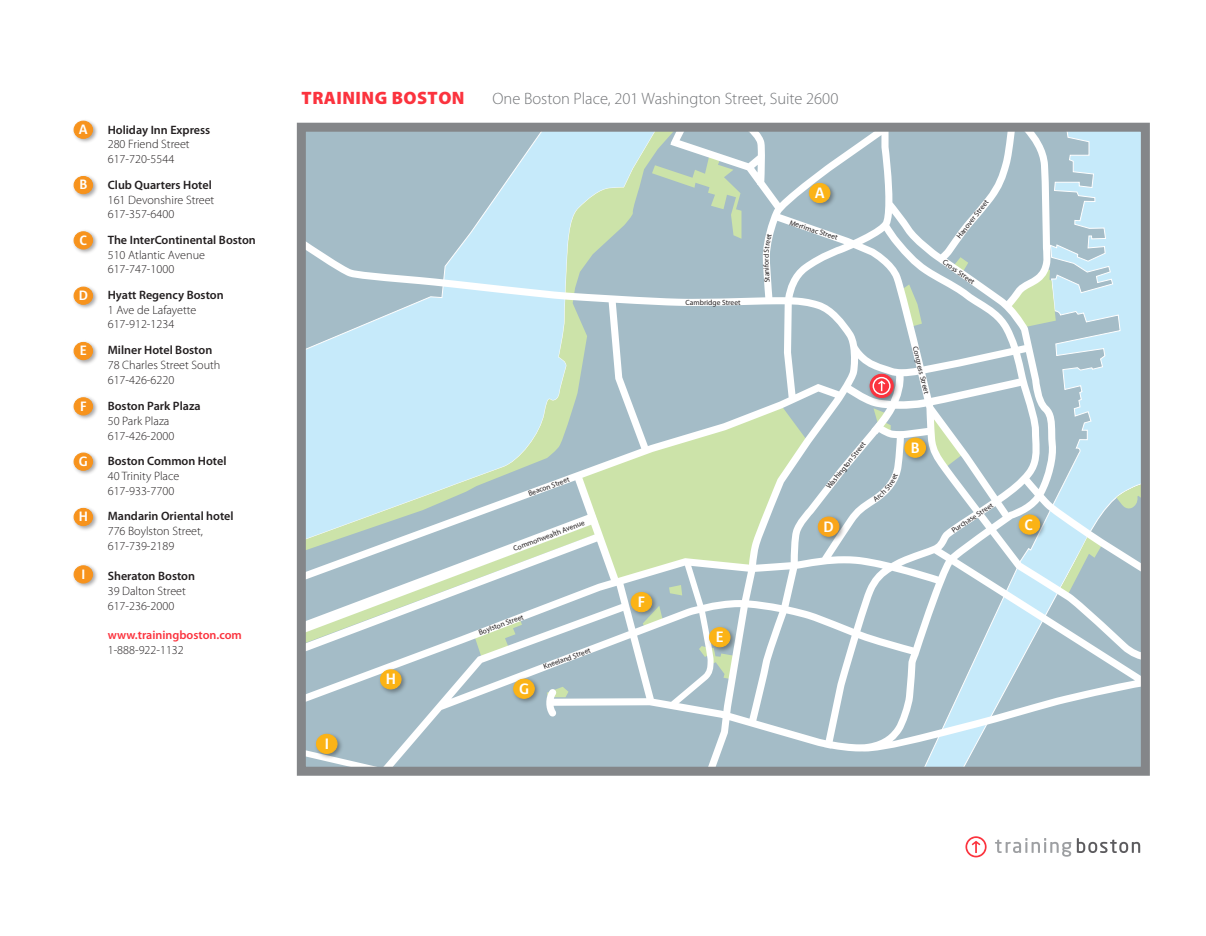
<style>
.page{position:relative;width:1206px;height:936px;background:#fff}
.page>*{position:absolute;margin:0;border:0;box-sizing:border-box;transform-origin:0 0}
.t1{font:900 18px "Myriad Pro";letter-spacing:.025em;color:#fb333e}
.t2{font:300 16.5px "Myriad Pro";color:#727477}
.t3{font:700 15px "Corpid C1 S Cd";color:#fff;scale:1.07 1}
.t4{font:700 13.5px "Corpid C1 S Cd";color:#fff;scale:1.07 1}
.t5{font:300 12.15px/14.9px "Myriad Pro";color:#231f20}
.t6{font:600 12.15px "Myriad Pro";color:#231f20}
.t7{font:600 12.15px "Myriad Pro";color:#fb333e}
.t8{font:7.5px "Myriad Pro";letter-spacing:-.005em;color:#231f20}
</style>
<div class="page">
<svg style="left:995px;top:838px;width:76px;height:19px"></svg>
<svg style="left:1077px;top:838px;width:63px;height:15px"></svg>
<svg style="left:965px;top:836px;width:22px;height:21px"></svg>
<svg style="left:296px;top:122px;width:854px;height:654px;background:#b6ced6"></svg>
<svg style="left:296px;top:405px;width:512px;height:302px;background:#bfd5d1"></svg>
<img style="left:814px;top:513px;width:33px;height:32px">
<div style="left:818px;top:517px;width:21px;height:19px;background:#f9a51b;border-radius:50%"></div>
<div style="left:818px;top:517px;width:21px;height:20px;border:1px solid #f9a51b;border-radius:50%"></div>
<img style="left:1015px;top:511px;width:33px;height:31px">
<div style="left:1019px;top:515px;width:21px;height:19px;background:#fbb316;border-radius:50%"></div>
<div style="left:1019px;top:515px;width:21px;height:20px;border:1px solid #fbb316;border-radius:50%"></div>
<img style="left:805px;top:179px;width:33px;height:32px">
<div style="left:809px;top:183px;width:21px;height:20px;background:#fbb316;border-radius:50%"></div>
<div style="left:809px;top:183px;width:21px;height:20px;border:1px solid #fbb316;border-radius:50%"></div>
<img style="left:312px;top:730px;width:33px;height:32px">
<div style="left:316px;top:734px;width:21px;height:19px;background:#fbb316;border-radius:50%"></div>
<div style="left:316px;top:734px;width:22px;height:20px;border:1px solid #fbb316;border-radius:50%"></div>
<img style="left:376px;top:666px;width:33px;height:31px">
<div style="left:380px;top:670px;width:21px;height:19px;background:#fbb316;border-radius:50%"></div>
<div style="left:380px;top:669px;width:22px;height:20px;border:1px solid #fbb316;border-radius:50%"></div>
<img style="left:627px;top:588px;width:33px;height:32px">
<div style="left:631px;top:593px;width:21px;height:19px;background:#fbb316;border-radius:50%"></div>
<div style="left:631px;top:592px;width:21px;height:20px;border:1px solid #fbb316;border-radius:50%"></div>
<img style="left:705px;top:623px;width:33px;height:32px">
<div style="left:709px;top:628px;width:21px;height:19px;background:#fbb316;border-radius:50%"></div>
<div style="left:709px;top:627px;width:22px;height:20px;border:1px solid #fbb316;border-radius:50%"></div>
<img style="left:509px;top:675px;width:34px;height:32px">
<div style="left:514px;top:679px;width:20px;height:19px;background:#fbb316;border-radius:50%"></div>
<div style="left:513px;top:679px;width:22px;height:20px;border:1px solid #fbb316;border-radius:50%"></div>
<img style="left:73px;top:120px;width:24px;height:22px">
<div style="left:74px;top:121px;width:19px;height:17px;background:#f7931d;border-radius:50%"></div>
<div style="left:74px;top:121px;width:19px;height:18px;border:1px solid #f7931d;border-radius:50%"></div>
<img style="left:73px;top:175px;width:24px;height:23px">
<div style="left:74px;top:176px;width:19px;height:18px;background:#f7931d;border-radius:50%"></div>
<div style="left:74px;top:176px;width:19px;height:18px;border:1px solid #f7931d;border-radius:50%"></div>
<img style="left:73px;top:230px;width:24px;height:23px">
<div style="left:74px;top:232px;width:19px;height:17px;background:#f7931d;border-radius:50%"></div>
<div style="left:74px;top:231px;width:19px;height:18px;border:1px solid #f7931d;border-radius:50%"></div>
<img style="left:73px;top:286px;width:24px;height:22px">
<div style="left:74px;top:287px;width:19px;height:17px;background:#f7931d;border-radius:50%"></div>
<div style="left:74px;top:287px;width:19px;height:18px;border:1px solid #f7931d;border-radius:50%"></div>
<img style="left:73px;top:341px;width:24px;height:23px">
<div style="left:74px;top:342px;width:19px;height:18px;background:#f7931d;border-radius:50%"></div>
<div style="left:74px;top:342px;width:19px;height:18px;border:1px solid #f7931d;border-radius:50%"></div>
<img style="left:73px;top:396px;width:24px;height:23px">
<div style="left:74px;top:398px;width:19px;height:17px;background:#f7931d;border-radius:50%"></div>
<div style="left:74px;top:397px;width:19px;height:18px;border:1px solid #f7931d;border-radius:50%"></div>
<img style="left:73px;top:452px;width:24px;height:22px">
<div style="left:74px;top:453px;width:19px;height:17px;background:#f7931d;border-radius:50%"></div>
<div style="left:74px;top:453px;width:19px;height:18px;border:1px solid #f7931d;border-radius:50%"></div>
<img style="left:73px;top:507px;width:24px;height:23px">
<div style="left:74px;top:508px;width:19px;height:18px;background:#f7931d;border-radius:50%"></div>
<div style="left:74px;top:508px;width:19px;height:18px;border:1px solid #f7931d;border-radius:50%"></div>
<img style="left:73px;top:564px;width:24px;height:23px">
<div style="left:74px;top:566px;width:19px;height:17px;background:#f7931d;border-radius:50%"></div>
<div style="left:74px;top:565px;width:19px;height:18px;border:1px solid #f7931d;border-radius:50%"></div>
<img style="left:866px;top:370px;width:36px;height:3px">
<div style="left:297px;top:123px;width:853px;height:653px;border:9px solid #848689"></div>
<svg style="left:845px;top:373px;width:180px;height:129px"></svg>
<svg style="left:763px;top:234px;width:9px;height:49px"></svg>
<p class="t4" style="left:79px;top:121px;width:10px">A</p>
<p class="t4" style="left:79px;top:176px;width:9px">B</p>
<p class="t4" style="left:80px;top:232px;width:9px">C</p>
<p class="t4" style="left:79px;top:287px;width:10px">D</p>
<p class="t4" style="left:80px;top:342px;width:8px">E</p>
<p class="t4" style="left:80px;top:398px;width:8px">F</p>
<p class="t4" style="left:79px;top:453px;width:10px">G</p>
<p class="t4" style="left:79px;top:508px;width:10px">H</p>
<p class="t4" style="left:82px;top:566px;width:5px">I</p>
<p class="t6" style="left:108px;top:123px;width:104px">Holiday Inn Express</p>
<p class="t5" style="left:108px;top:137px;width:83px">280 Friend Street<br>617-720-5544</p>
<p class="t6" style="left:108px;top:178px;width:106px">Club Quarters Hotel</p>
<p class="t5" style="left:108px;top:192px;width:108px">161 Devonshire Street<br>617-357-6400</p>
<p class="t6" style="left:108px;top:233px;width:150px">The InterContinental Boston</p>
<p class="t5" style="left:108px;top:247px;width:99px">510 Atlantic Avenue<br>617-747-1000</p>
<p class="t6" style="left:108px;top:288px;width:117px">Hyatt Regency Boston</p>
<p class="t5" style="left:108px;top:302px;width:90px">1 Ave de Lafayette<br>617-912-1234</p>
<p class="t6" style="left:108px;top:343px;width:106px">Milner Hotel Boston</p>
<p class="t5" style="left:108px;top:357px;width:114px">78 Charles Street South<br>617-426-6220</p>
<p class="t6" style="left:108px;top:400px;width:94px">Boston Park Plaza</p>
<p class="t5" style="left:108px;top:414px;width:68px">50 Park Plaza<br>617-426-2000</p>
<p class="t6" style="left:108px;top:455px;width:120px">Boston Common Hotel</p>
<p class="t5" style="left:108px;top:469px;width:73px">40 Trinity Place<br>617-933-7700</p>
<p class="t6" style="left:108px;top:510px;width:127px">Mandarin Oriental hotel</p>
<p class="t5" style="left:108px;top:524px;width:97px">776 Boylston Street,<br>617-739-2189</p>
<p class="t6" style="left:108px;top:569px;width:89px">Sheraton Boston</p>
<p class="t5" style="left:108px;top:583px;width:80px">39 Dalton Street<br>617-236-2000</p>
<p class="t7" style="left:108px;top:628px;width:136px">www.trainingboston.com</p>
<p class="t5" style="left:108px;top:643px;width:78px">1-888-922-1132</p>
<h1 class="t1" style="left:302px;top:87px;width:164px">TRAINING BOSTON</h1>
<h2 class="t2" style="left:493px;top:89px;width:347px">One Boston Place, 201 Washington Street, Suite 2600</h2>
<p class="t3" style="left:815px;top:183px;width:11px">A</p>
<p class="t8" style="left:686px;top:298px;width:56px">Cambridge Street</p>
<p class="t8" style="left:791px;top:218px;width:51px;rotate:18deg">Merrimac Street</p>
<p class="t8" style="left:955px;top:235px;width:48px;rotate:-52deg">Hanover Street</p>
<p class="t8" style="left:946px;top:258px;width:38px;rotate:34deg">Cross Street</p>
<p class="t8" style="left:919px;top:345px;width:50px;rotate:76deg">Congress Street</p>
<p class="t3" style="left:325px;top:734px;width:6px">I</p>
<p class="t3" style="left:386px;top:670px;width:11px">H</p>
<p class="t8" style="left:527px;top:490px;width:45px;rotate:-20deg">Beacon Street</p>
<p class="t8" style="left:512px;top:545px;width:77px;rotate:-21deg">Commonwealth Avenue</p>
<p class="t8" style="left:478px;top:629px;width:49px;rotate:-20deg">Boylston Street</p>
<p class="t3" style="left:519px;top:679px;width:11px">G</p>
<p class="t8" style="left:542px;top:663px;width:51px;rotate:-20deg">Kneeland Street</p>
<p class="t3" style="left:638px;top:592px;width:8px">F</p>
<p class="t3" style="left:716px;top:627px;width:9px">E</p>
<p class="t8" style="left:825px;top:485px;width:59px;rotate:-51deg">Washington Street</p>
<p class="t3" style="left:911px;top:438px;width:10px">B</p>
<p class="t8" style="left:950px;top:528px;width:50px;rotate:-34deg">Purchase Street</p>
<p class="t3" style="left:824px;top:517px;width:11px">D</p>
<p class="t3" style="left:1025px;top:515px;width:9px">C</p>
</div>
